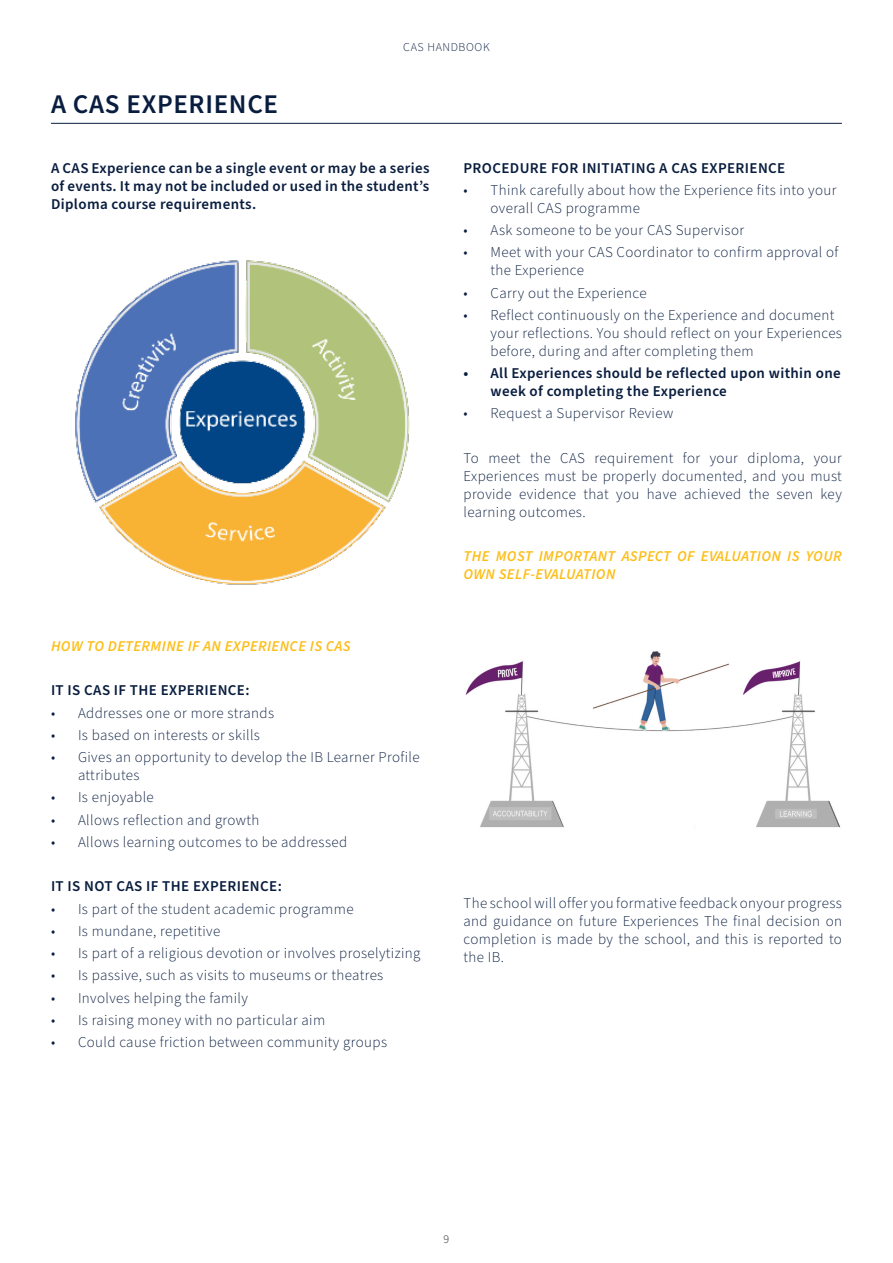
<style>
.page{position:relative;width:893px;height:1263px;background:#fff}
.page>*{position:absolute;margin:0;border:0;box-sizing:border-box;transform-origin:0 0}
.t1{font:600 27px "Source Sans Pro";letter-spacing:.025em;color:#091d3f}
.t2{font:300 15px/18px "Source Sans Pro";letter-spacing:.025em;color:#091d3f}
.t3{font:600 15px/18px "Source Sans Pro";letter-spacing:.025em;color:#091d3f;text-align:justify}
.t4{font:italic 600 15px/18px "Source Sans Pro";letter-spacing:.025em;color:#fdbe18}
.t5{font:600 15px "Source Sans Pro";letter-spacing:.025em;color:#081d3e}
.t6{font:300 12px "Source Sans Pro";letter-spacing:.05em;color:#091d3f}
.t7{font:300 12px "Source Sans Pro";color:#231f20}
</style>
<div class="page">
<hr style="left:51px;top:123px;width:791px;height:1px;background:#091d3f">
<img style="left:75px;top:260px;width:335px;height:325px">
<img style="left:465px;top:651px;width:376px;height:177px">
<p class="t1" style="left:51px;top:86px;width:229px">A CAS EXPERIENCE</p>
<p class="t6" style="left:403px;top:39px;width:88px">CAS HANDBOOK</p>
<p class="t3" style="left:51px;top:159px;width:380px">A CAS Experience can be a single event or may be a series of events. It may not be included or used in the student’s Diploma course requirements.</p>
<p class="t4" style="left:51px;top:637px;width:301px">HOW TO DETERMINE IF AN EXPERIENCE IS CAS</p>
<p class="t5" style="left:51px;top:680px;width:200px">IT IS CAS IF THE EXPERIENCE:</p>
<p class="t2" style="left:51px;top:704px;width:225px">• Addresses one or more strands</p>
<p class="t2" style="left:51px;top:726px;width:210px">• Is based on interests or skills</p>
<p class="t2" style="left:78px;top:749px;width:343px;text-indent:-27px">• Gives an opportunity to develop the IB Learner Profile attributes</p>
<p class="t2" style="left:51px;top:789px;width:104px">• Is enjoyable</p>
<p class="t2" style="left:51px;top:811px;width:210px">• Allows reflection and growth</p>
<p class="t2" style="left:51px;top:833px;width:298px">• Allows learning outcomes to be addressed</p>
<p class="t5" style="left:51px;top:876px;width:232px">IT IS NOT CAS IF THE EXPERIENCE:</p>
<p class="t2" style="left:51px;top:900px;width:304px">• Is part of the student academic programme</p>
<p class="t2" style="left:51px;top:922px;width:171px">• Is mundane, repetitive</p>
<p class="t2" style="left:51px;top:945px;width:371px">• Is part of a religious devotion or involves proselytizing</p>
<p class="t2" style="left:51px;top:967px;width:334px">• Is passive, such as visits to museums or theatres</p>
<p class="t2" style="left:51px;top:989px;width:198px">• Involves helping the family</p>
<p class="t2" style="left:51px;top:1011px;width:276px">• Is raising money with no particular aim</p>
<p class="t2" style="left:51px;top:1034px;width:338px">• Could cause friction between community groups</p>
<p class="t5" style="left:463px;top:157px;width:323px">PROCEDURE FOR INITIATING A CAS EXPERIENCE</p>
<p class="t2" style="left:490px;top:181px;width:348px;text-indent:-27px">• Think carefully about how the Experience fits into your overall CAS programme</p>
<p class="t2" style="left:463px;top:221px;width:282px">• Ask someone to be your CAS Supervisor</p>
<p class="t2" style="left:490px;top:244px;width:349px;text-indent:-27px">• Meet with your CAS Coordinator to confirm approval of the Experience</p>
<p class="t2" style="left:463px;top:284px;width:185px">• Carry out the Experience</p>
<p class="t2" style="left:490px;top:306px;width:353px;text-indent:-27px">• Reflect continuously on the Experience and document your reflections. You should reflect on your Experiences before, during and after completing them</p>
<p class="t3" style="left:490px;top:365px;width:352px;text-indent:-27px">• All Experiences should be reflected upon within one week of completing the Experience</p>
<p class="t2" style="left:463px;top:405px;width:211px">• Request a Supervisor Review</p>
<p class="t2" style="left:463px;top:449px;width:380px;text-align:justify">To meet the CAS requirement for your diploma, your Experiences must be properly documented, and you must provide evidence that you have achieved the seven key learning outcomes.</p>
<p class="t4" style="left:463px;top:548px;width:380px">THE MOST IMPORTANT ASPECT OF EVALUATION IS YOUR<br>OWN SELF-EVALUATION</p>
<p class="t2" style="left:463px;top:895px;width:380px;text-align:justify">The school will offer you formative feedback onyour progress and guidance on future Experiences The final decision on completion is made by the school, and this is reported to the IB.</p>
<p class="t7" style="left:444px;top:1231px;width:7px">9</p>
</div>
